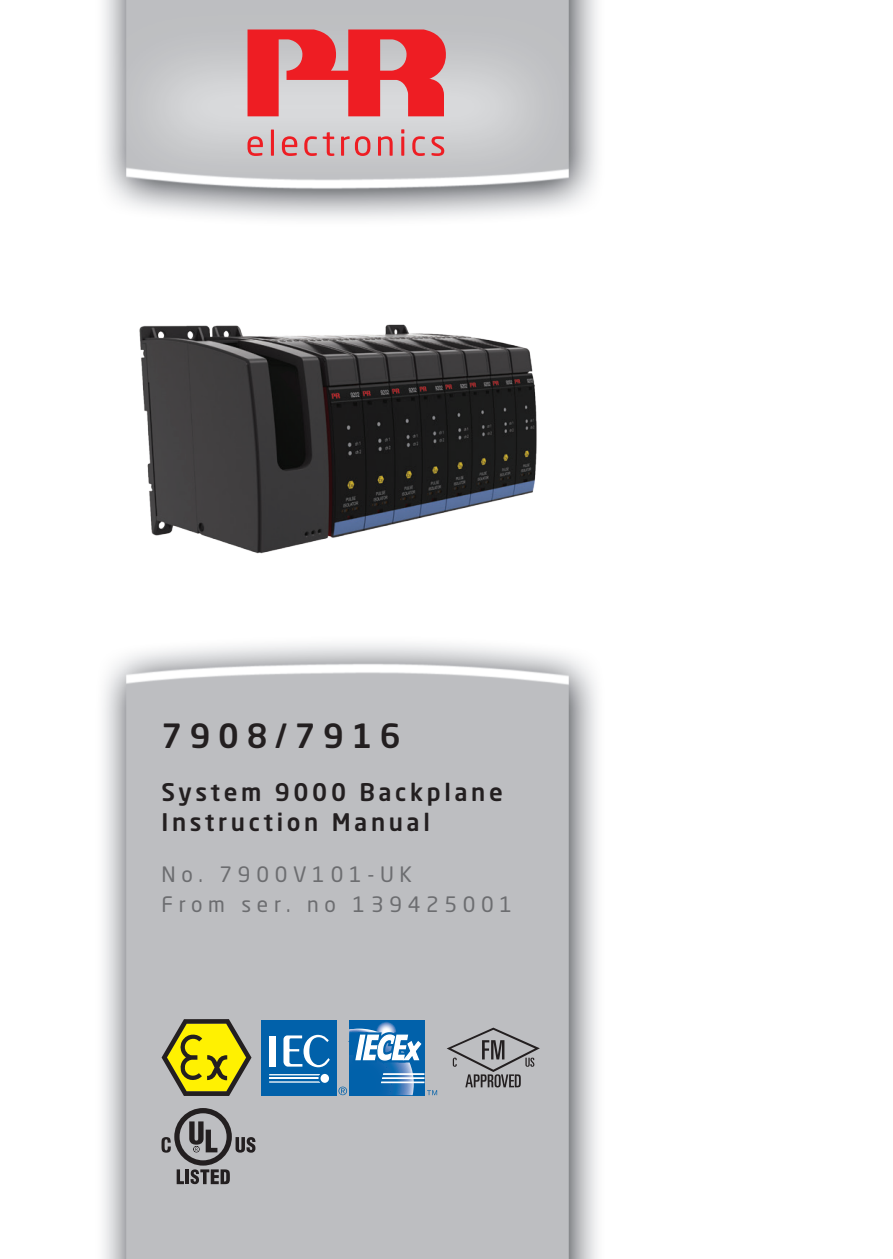
<style>
.page{position:relative;width:893px;height:1259px;background:#fff}
.page>*{position:absolute;margin:0;border:0;box-sizing:border-box;transform-origin:0 0}
.t1{font:500 33px "Neo Sans Pro";letter-spacing:.23em;color:#231f20}
.t2{font:500 24px/30px "Neo Sans Pro";letter-spacing:.15em;color:#231f20}
.t3{font:21px/30px "Neo Sans Pro";letter-spacing:.27em;color:#6c6d70}
</style>
<div class="page">
<img style="left:103px;top:0;width:494px;height:219px">
<img style="left:103px;top:643px;width:494px;height:616px">
<svg style="left:162px;top:1108px;width:93px;height:76px;background:#909092"></svg>
<img style="left:139px;top:324px;width:398px;height:230px">
<svg style="left:247px;top:136px;width:16px;height:20px"></svg>
<svg style="left:271px;top:129px;width:3px;height:27px"></svg>
<svg style="left:282px;top:136px;width:15px;height:20px"></svg>
<svg style="left:304px;top:136px;width:13px;height:20px"></svg>
<svg style="left:323px;top:132px;width:11px;height:24px"></svg>
<svg style="left:341px;top:136px;width:29px;height:20px"></svg>
<svg style="left:378px;top:136px;width:15px;height:20px"></svg>
<svg style="left:401px;top:129px;width:3px;height:27px"></svg>
<svg style="left:412px;top:136px;width:13px;height:20px"></svg>
<svg style="left:432px;top:136px;width:12px;height:20px"></svg>
<svg style="left:247px;top:29px;width:199px;height:87px;background:#e35b60"></svg>
<svg style="left:447px;top:1027px;width:93px;height:60px;background:#a0a0a2"></svg>
<div style="left:349px;top:1020px;width:75px;height:75px;background:#0161aa"></div>
<svg style="left:375px;top:1021px;width:21px;height:20px"></svg>
<div style="left:261px;top:1020px;width:75px;height:75px;background:#0161aa"></div>
<div style="left:269px;top:1036px;width:6px;height:30px;background:#fff"></div>
<svg style="left:283px;top:1034px;width:47px;height:33px"></svg>
<svg style="left:269px;top:1074px;width:50px;height:1px"></svg>
<hr style="left:269px;top:1077px;width:50px;height:2px;background:#fff">
<svg style="left:269px;top:1081px;width:50px;height:1px"></svg>
<svg style="left:318px;top:1072px;width:13px;height:12px"></svg>
<div style="left:320px;top:1074px;width:9px;height:8px;background:#fff;border-radius:50%"></div>
<svg style="left:338px;top:1028px;width:99px;height:67px"></svg>
<svg style="left:162px;top:1019px;width:89px;height:77px;background:#b5ae38"></svg>
<h1 class="t1" style="left:162px;top:715px;width:241px">7908/7916</h1>
<p class="t2" style="left:162px;top:776px;width:343px">System 9000 Backplane<br>Instruction Manual</p>
<p class="t3" style="left:162px;top:859px;width:352px">No. 7900V101-UK<br>From ser. no 139425001</p>
</div>
